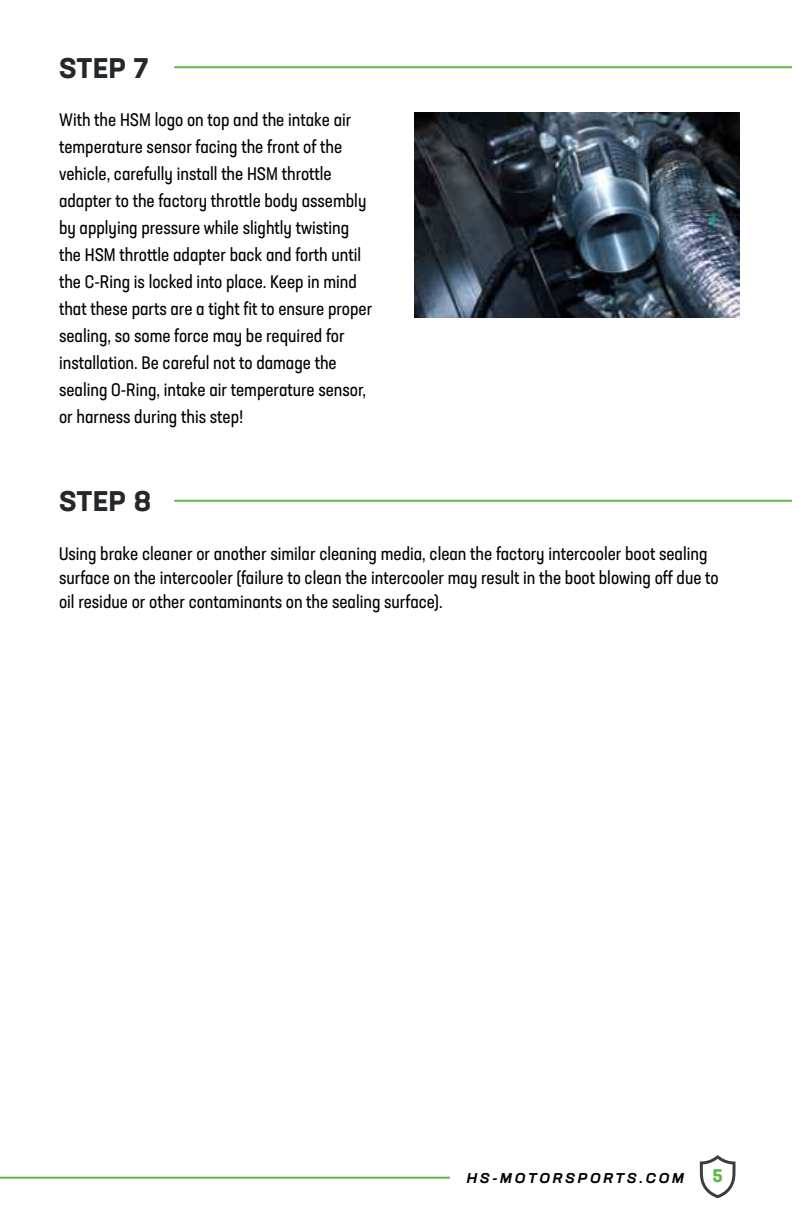
<style>
.page{position:relative;width:792px;height:1224px;background:#fff}
.page>*{position:absolute;margin:0;border:0;box-sizing:border-box;transform-origin:0 0}
.t1{font:700 28px "Neusa Next Std";letter-spacing:.025em;color:#24282b}
.t2{font:condensed 18px/27px "Neusa Next Std";color:#000}
.t3{font:700 18px "Neusa Next Std";color:#5bba47}
.t4{font:italic 700 expanded 14px "Neusa Next Std";letter-spacing:.2em;color:#000}
</style>
<div class="page">
<svg style="left:700px;top:1155px;width:36px;height:43px"></svg>
<hr style="left:0;top:1177px;width:450px;height:2px;background:#5bba47">
<img style="left:415px;top:113px;width:324px;height:204px">
<hr style="left:174px;top:66px;width:618px;height:2px;background:#5bba47">
<hr style="left:174px;top:500px;width:618px;height:2px;background:#5bba47">
<h1 class="t1" style="left:59px;top:50px;width:91px">STEP 7</h1>
<p class="t2" style="left:59px;top:106px;width:315px">With the HSM logo on top and the intake air temperature sensor facing the front of the vehicle, carefully install the HSM throttle adapter to the factory throttle body assembly by applying pressure while slightly twisting the HSM throttle adapter back and forth until the C-Ring is locked into place. Keep in mind that these parts are a tight fit to ensure proper sealing, so some force may be required for installation. Be careful not to damage the sealing O-Ring, intake air temperature sensor, or harness during this step!</p>
<h1 class="t1" style="left:59px;top:483px;width:94px">STEP 8</h1>
<p class="t2" style="left:59px;top:541px;width:661px;line-height:24px">Using brake cleaner or another similar cleaning media, clean the factory intercooler boot sealing surface on the intercooler (failure to clean the intercooler may result in the boot blowing off due to oil residue or other contaminants on the sealing surface).</p>
<p class="t4" style="left:467px;top:1169px;width:219px">HS-MOTORSPORTS.COM</p>
<p class="t3" style="left:712px;top:1164px;width:12px">5</p>
</div>
